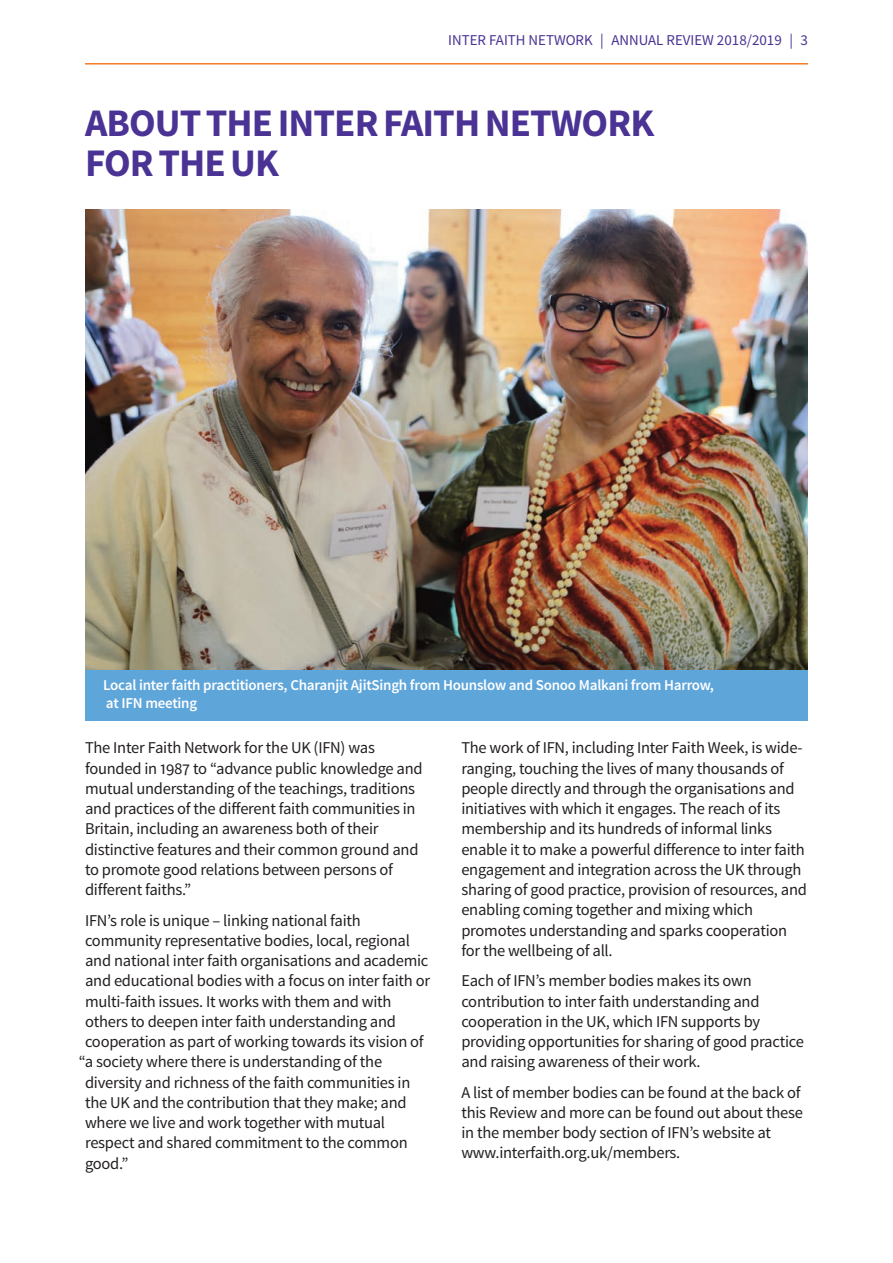
<style>
.page{position:relative;width:893px;height:1263px;background:#fff}
.page>*{position:absolute;margin:0;border:0;box-sizing:border-box;transform-origin:0 0}
.t1{font:700 39px/40.5px "Source Sans Pro";letter-spacing:-.025em;color:#4a3394}
.t2{font:16.5px/20.2px "Source Sans Pro";letter-spacing:-.015em;color:#231f20}
.t3{font:600 15px/18px "Source Sans Pro";letter-spacing:-.015em;color:#fff}
.t4{font:15px "Source Sans Pro";color:#4a3394}
</style>
<div class="page">
<hr style="left:85px;top:63px;width:723px;height:2px;background:#f47921">
<img style="left:85px;top:210px;width:723px;height:460px">
<div style="left:85px;top:670px;width:723px;height:51px;background:#5ea5da"></div>
<p class="t4" style="left:448px;top:31px;width:361px">INTER FAITH NETWORK | ANNUAL REVIEW 2018/2019 | 3</p>
<h1 class="t1" style="left:85px;top:104px;width:571px">ABOUT THE INTER FAITH NETWORK<br>FOR THE UK</h1>
<p class="t3" style="left:103px;top:677px;width:612px">Local inter faith practitioners, Charanjit AjitSingh from Hounslow and Sonoo Malkani from Harrow, at IFN meeting</p>
<p class="t2" style="left:85px;top:738px;width:339px">The Inter Faith Network for the UK (IFN) was founded in 1987 to “advance public knowledge and mutual understanding of the teachings, traditions and practices of the different faith communities in Britain, including an awareness both of their distinctive features and their common ground and to promote good relations between persons of different faiths.”</p>
<p class="t2" style="left:85px;top:910px;width:277px">IFN’s role is unique – linking national faith</p>
<p class="t2" style="left:85px;top:930px;width:326px">community representative bodies, local, regional</p>
<p class="t2" style="left:85px;top:951px;width:345px">and national inter faith organisations and academic</p>
<p class="t2" style="left:85px;top:971px;width:347px">and educational bodies with a focus on inter faith or</p>
<p class="t2" style="left:85px;top:991px;width:308px">multi-faith issues. It works with them and with</p>
<p class="t2" style="left:85px;top:1011px;width:312px">others to deepen inter faith understanding and</p>
<p class="t2" style="left:85px;top:1032px;width:340px">cooperation as part of working towards its vision of</p>
<p class="t2" style="left:79px;top:1052px;width:305px">“a society where there is understanding of the</p>
<p class="t2" style="left:85px;top:1072px;width:327px">diversity and richness of the faith communities in</p>
<p class="t2" style="left:85px;top:1092px;width:323px">the UK and the contribution that they make; and</p>
<p class="t2" style="left:85px;top:1113px;width:302px">where we live and work together with mutual</p>
<p class="t2" style="left:85px;top:1133px;width:324px">respect and shared commitment to the common</p>
<p class="t2" style="left:85px;top:1153px;width:45px">good.”</p>
<p class="t2" style="left:461px;top:738px;width:347px">The work of IFN, including Inter Faith Week, is wide&shy;ranging, touching the lives of many thousands of people directly and through the organisations and initiatives with which it engages. The reach of its membership and its hundreds of informal links enable it to make a powerful difference to inter faith engagement and integration across the UK through sharing of good practice, provision of resources, and enabling coming together and mixing which promotes understanding and sparks cooperation for the wellbeing of all.</p>
<p class="t2" style="left:461px;top:971px;width:344px">Each of IFN’s member bodies makes its own contribution to inter faith understanding and cooperation in the UK, which IFN supports by providing opportunities for sharing of good practice and raising awareness of their work.</p>
<p class="t2" style="left:461px;top:1082px;width:343px">A list of member bodies can be found at the back of this Review and more can be found out about these in the member body section of IFN’s website at www.interfaith.org.uk/members.</p>
</div>
